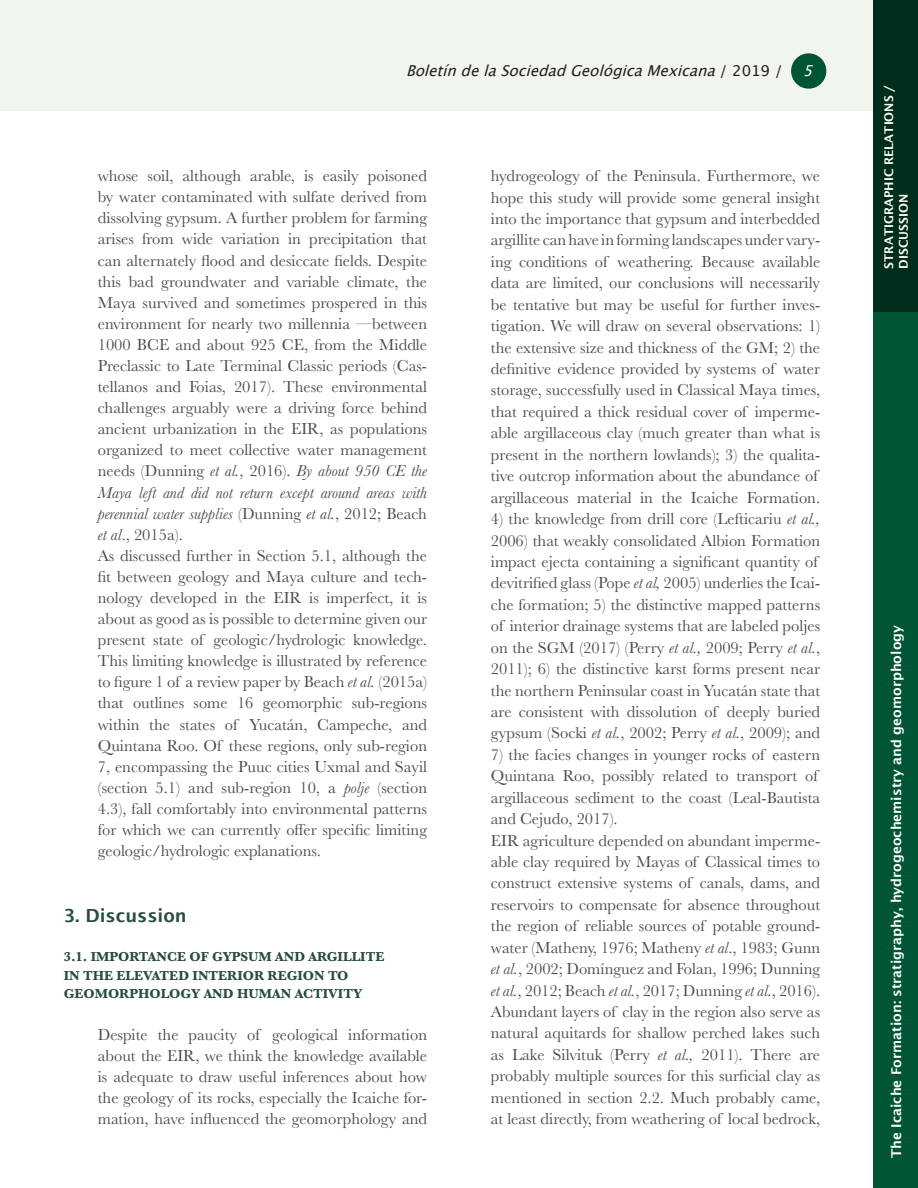
<style>
.page{position:relative;width:918px;height:1188px;background:#fff}
.page>*{position:absolute;margin:0;border:0;box-sizing:border-box;transform-origin:0 0}
.Hierarchy_1{font:600 18px "Lucida Sans";color:#274d3e}
.Indented-text{font:16.5px/21.5px "Baskerville";color:#4b4c4d;text-align:justify}
.t1{font:italic 15px "Lucida Grande";color:#231f20}
.t2{font:italic 15px "Lucida Grande";color:#fff}
.Hierarchy_2{font:700 13.5px/18.1px "Baskerville";color:#274d3e}
.t3{font:600 13.5px "Lucida Sans";color:#fff}
.Section{font:600 12px/14.4px "Lucida Sans";color:#fff}
.s1{font-style:normal}
.s2{font-style:italic}
</style>
<div class="page">
<div style="left:874px;top:311px;width:44px;height:877px;background:#005534"></div>
<div style="left:0;top:0;width:874px;height:111px;background:#f0f6ed"></div>
<div style="left:791px;top:53px;width:35px;height:36px;background:#005534;border-radius:50%"></div>
<div style="left:874px;top:0;width:44px;height:311px;background:#012d1c"></div>
<p class="t1" style="left:406px;top:62px;width:378px">BoletíndelaSociedadGeológicaMexicana<span class="s1">/ 2 0 1 9 /</span></p>
<p class="t2" style="left:803px;top:62px;width:19px">5</p>
<p class="Indented-text" style="left:98px;top:165px;width:331px">whose soil, although arable, is easily poisoned by water contaminated with sulfate derived from dissolving gypsum. A further problem for farming arises from wide variation in precipitation that can alternately flood and desiccate fields. Despite this bad groundwater and variable climate, the Maya survived and sometimes prospered in this environment for nearly two millennia —between 1000 BCE and about 925 CE, from the Middle Preclassic to Late Terminal Classic periods (Cas&shy;tellanos and Foias, 2017). These environmental challenges arguably were a driving force behind ancient urbanization in the EIR, as populations organized to meet collective water management needs (Dunning <span class="s2">et al.</span>, 2016). <span class="s2">By about 950 CE the Maya left and did not return except around areas with perennial water supplies</span> (Dunning <span class="s2">et al.</span>, 2012; Beach <span class="s2">et al</span>., 2015a).</p>
<p class="Indented-text" style="left:98px;top:545px;width:331px">As discussed further in Section 5.1, although the fit between geology and Maya culture and tech&shy;nology developed in the EIR is imperfect, it is about as good as is possible to determine given our present state of geologic/hydrologic knowledge.<br>This limiting knowledge is illustrated by reference to figure 1 of a review paper by Beach <span class="s2">et al.</span> (2015a) that outlines some 16 geomorphic sub-regions within the states of Yucatán, Campeche, and Quintana Roo. Of these regions, only sub-region 7, encompassing the Puuc cities Uxmal and Sayil (section 5.1) and sub-region 10, a <span class="s2">polje</span> (section 4.3), fall comfortably into environmental patterns for which we can currently offer specific limiting geologic/hydrologic explanations.</p>
<p class="Hierarchy_1" style="left:64px;top:906px;width:124px">3. Discussion</p>
<p class="Hierarchy_2" style="left:64px;top:948px;width:322px">3.1. IMPORTANCE OF GYPSUM AND ARGILLITE<br>IN THE ELEVATED INTERIOR REGION TO<br>GEOMORPHOLOGY AND HUMAN ACTIVITY</p>
<p class="Indented-text" style="left:98px;top:1024px;width:331px">Despite the paucity of geological information about the EIR, we think the knowledge available is adequate to draw useful inferences about how the geology of its rocks, especially the Icaiche for&shy;mation, have influenced the geomorphology and</p>
<p class="Indented-text" style="left:491px;top:165px;width:331px;text-align:left">hydrogeology of the Peninsula. Furthermore, we hope this study will provide some general insight into the importance that gypsum and interbedded argillite can have in forming landscapes under vary&shy;ing conditions of weathering. Because available data are limited, our conclusions will necessarily be tentative but may be useful for further inves&shy;tigation. We will draw on several observations: 1) the extensive size and thickness of the GM; 2) the definitive evidence provided by systems of water storage, successfully used in Classical Maya times, that required a thick residual cover of imperme&shy;able argillaceous clay (much greater than what is present in the northern lowlands); 3) the qualita&shy;tive outcrop information about the abundance of argillaceous material in the Icaiche Formation.</p>
<p class="Indented-text" style="left:491px;top:508px;width:331px;text-align:left">4) the knowledge from drill core (Lefticariu <span class="s2">et al., </span>2006) that weakly consolidated Albion Formation impact ejecta containing a significant quantity of devitrified glass (Pope <span class="s2">et al,</span> 2005) underlies the Icai&shy;che formation; 5) the distinctive mapped patterns of interior drainage systems that are labeled poljes on the SGM (2017) (Perry <span class="s2">et al.,</span> 2009; Perry <span class="s2">et al.</span>, 2011); 6) the distinctive karst forms present near the northern Peninsular coast in Yucatán state that are consistent with dissolution of deeply buried gypsum (Socki <span class="s2">et al.</span>, 2002; Perry <span class="s2">et al.</span>, 2009); and</p>
<p class="Indented-text" style="left:491px;top:744px;width:331px;text-align:left">7) the facies changes in younger rocks of eastern Quintana Roo, possibly related to transport of argillaceous sediment to the coast (Leal-Bautista and Cejudo, 2017).</p>
<p class="Indented-text" style="left:491px;top:830px;width:331px">EIR agriculture depended on abundant imperme&shy;able clay required by Mayas of Classical times to construct extensive systems of canals, dams, and reservoirs to compensate for absence throughout the region of reliable sources of potable ground&shy;water (Matheny, 1976; Matheny <span class="s2">et al</span>., 1983; Gunn <span class="s2">et al.</span>, 2002; Domínguez and Folan, 1996; Dunning <span class="s2">et al.</span>, 2012; Beach <span class="s2">et al.</span>, 2017; Dunning <span class="s2">et al.</span>, 2016).<br>Abundant layers of clay in the region also serve as natural aquitards for shallow perched lakes such as Lake Silvituk (Perry <span class="s2">et al.,</span> 2011). There are probably multiple sources for this surficial clay as mentioned in section 2.2. Much probably came, at least directly, from weathering of local bedrock,</p>
<p class="Section" style="left:882px;top:269px;width:185px;rotate:-90deg">STRATIGRAPHIC RELATIONS /<br>DISCUSSION</p>
<p class="t3" style="left:889px;top:1158px;width:534px;rotate:-90deg">The Icaiche Formation: stratigraphy, hydrogeochemistry and geomorphology</p>
</div>
